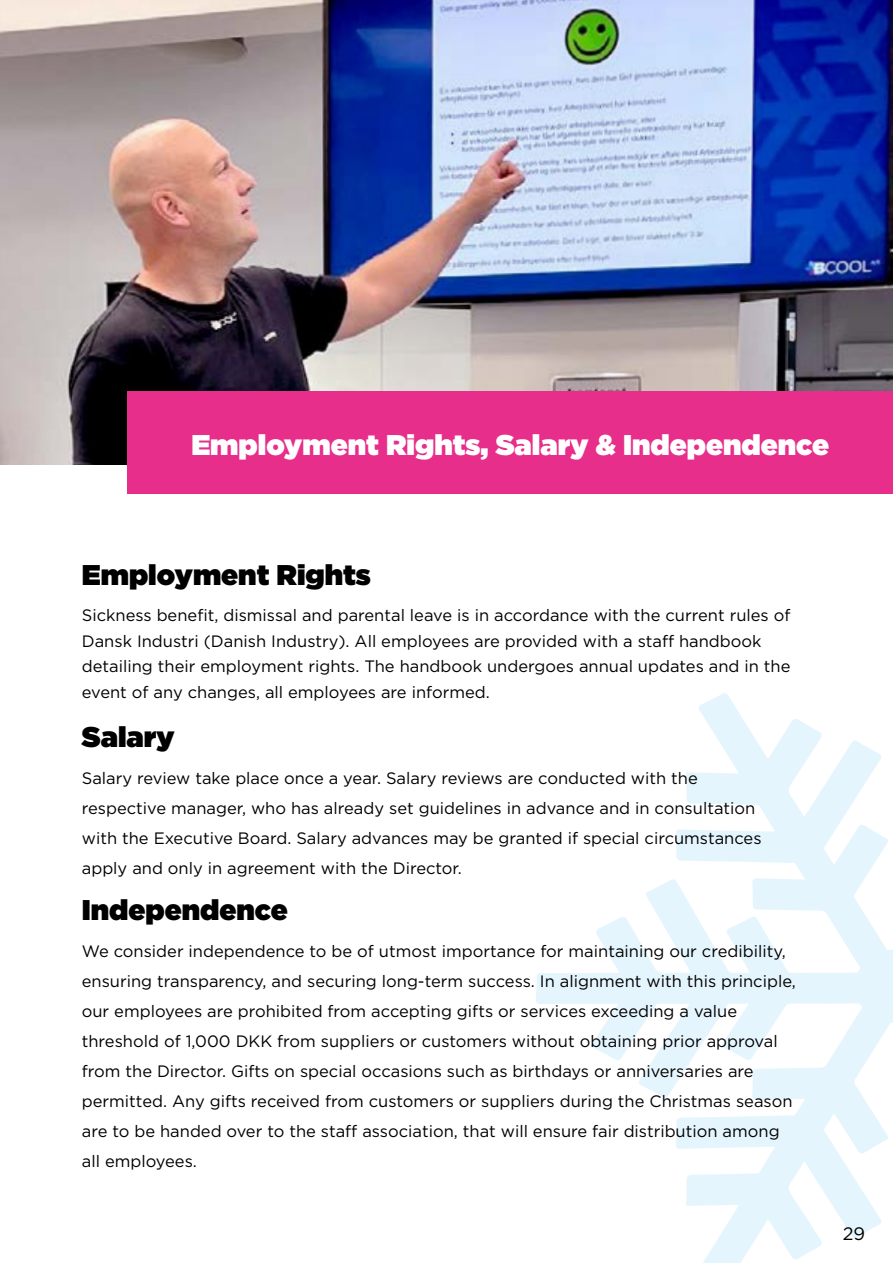
<style>
.page{position:relative;width:893px;height:1263px;background:#fff}
.page>*{position:absolute;margin:0;border:0;box-sizing:border-box;transform-origin:0 0}
.t1{font:900 28.5px "Gotham";color:#fff}
.t2{font:900 28.5px "Gotham";color:#000}
.t3{font:18px "Gotham";color:#000}
.t4{font:16.5px/30px "Gotham";color:#000}
</style>
<div class="page">
<svg style="left:676px;top:1029px;width:212px;height:234px;fill:#e6f5fd"></svg>
<svg style="left:536px;top:879px;width:325px;height:220px"></svg>
<svg style="left:676px;top:693px;width:212px;height:277px"></svg>
<svg style="left:851px;top:944px;width:42px;height:85px;background:#e7f5fd"></svg>
<img style="left:0;top:0;width:893px;height:465px">
<div style="left:128px;top:391px;width:765px;height:102px;background:#e62e8a"></div>
<h1 class="t1" style="left:191px;top:424px;width:639px">Employment Rights, Salary &amp; Independence</h1>
<h1 class="t2" style="left:82px;top:555px;width:291px">Employment Rights</h1>
<p class="t4" style="left:82px;top:602px;width:710px;line-height:25.5px">Sickness benefit, dismissal and parental leave is in accordance with the current rules of Dansk Industri (Danish Industry). All employees are provided with a staff handbook detailing their employment rights. The handbook undergoes annual updates and in the event of any changes, all employees are informed.</p>
<h1 class="t2" style="left:82px;top:716px;width:95px">Salary</h1>
<p class="t4" style="left:82px;top:762px;width:681px">Salary review take place once a year. Salary reviews are conducted with the respective manager, who has already set guidelines in advance and in consultation with the Executive Board. Salary advances may be granted if special circumstances apply and only in agreement with the Director.</p>
<h1 class="t2" style="left:82px;top:889px;width:207px">Independence</h1>
<p class="t4" style="left:82px;top:936px;width:716px">We consider independence to be of utmost importance for maintaining our credibility, ensuring transparency, and securing long-term success. In alignment with this principle, our employees are prohibited from accepting gifts or services exceeding a value threshold of 1,000 DKK from suppliers or customers without obtaining prior approval from the Director. Gifts on special occasions such as birthdays or anniversaries are permitted. Any gifts received from customers or suppliers during the Christmas season are to be handed over to the staff association, that will ensure fair distribution among all employees.</p>
<p class="t3" style="left:843px;top:1222px;width:24px">29</p>
</div>
